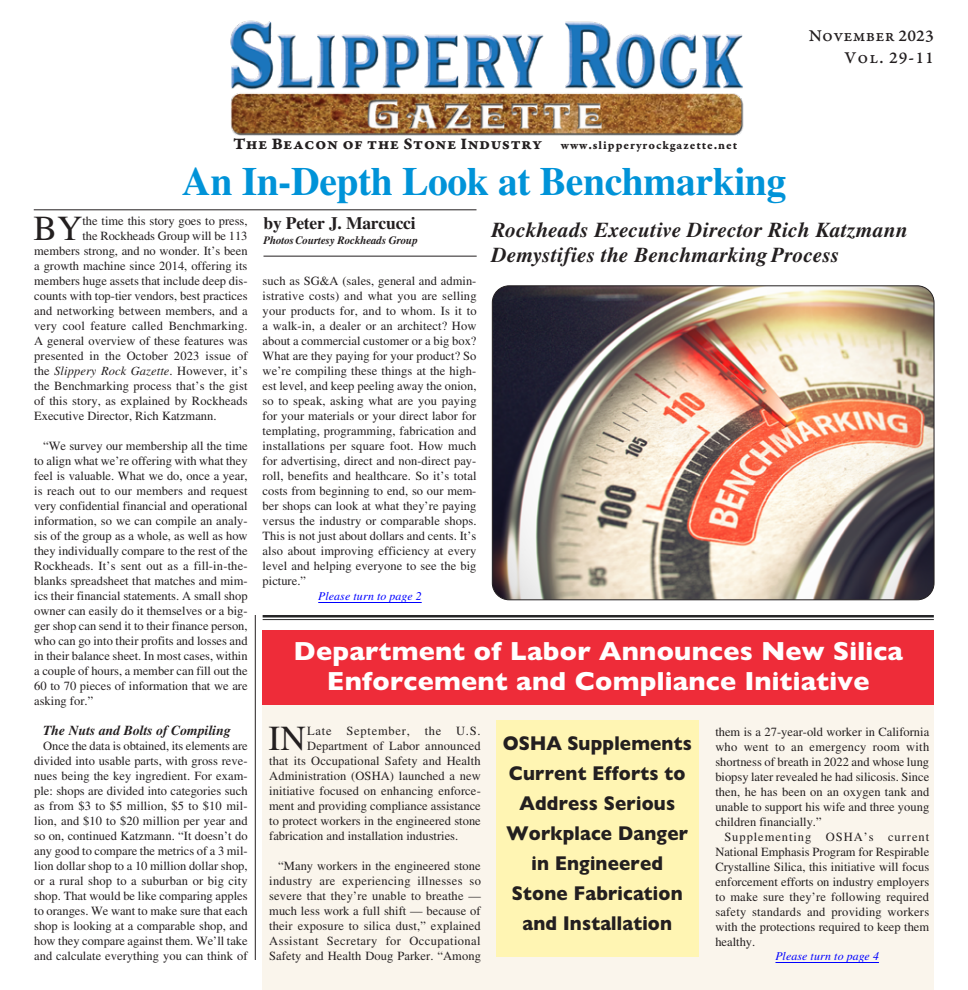
<style>
.page{position:relative;width:968px;height:990px;background:#fff}
.page>*{position:absolute;margin:0;border:0;box-sizing:border-box;transform-origin:0 0}
.t1{font:700 40px "Times LT Std";letter-spacing:-.01em;color:#0093d8}
.Intro_2_line_2_letter_Drop_caps{font:35.12px "Times LT Std";color:#231f20}
.t2{font:800 26.25px/30px "Gill Sans Nova";letter-spacing:.01em;color:#fff;text-align:center}
.t3{font:italic 700 21.25px/25px "Times LT Std";letter-spacing:.01em;color:#231f20}
.t4{font:800 20px/30px "Gill Sans Nova";letter-spacing:.01em;color:#231f20;text-align:center;scale:.94 1}
._10_12_Italic_Body_copy_justified{font:17.5px "Garamond Premr Pro Med Capt";letter-spacing:.01em;color:#231f20}
.t5{font:700 17.5px "Times LT Std";color:#231f20}
._10_12_Italic_Body_copy_justified-2{font:17.12px "Garamond Premr Pro Bd Capt";letter-spacing:.02em;color:#231f20}
._10_12_Body_copy_justified{font:italic 700 13.75px "Times LT Std";color:#231f20}
._10_12_Body_copy_justified-2{font:12.5px/15px "Times LT Std";color:#231f20;text-align:justify}
.Intro_2_line_2_letter_Drop_caps-2{font:12.5px "Times LT Std";letter-spacing:.01em;color:#231f20}
.Intro_2_line_2_letter_Drop_caps-3{font:italic 12.5px "Times LT Std";letter-spacing:.01em;color:#231f20}
.Intro_2_line_2_letter_Drop_caps-4{font:12.5px "Times LT Std";letter-spacing:.065em;color:#231f20}
.Italic_copy_Pls_Turn_9_5_12_copy{font:italic 11.88px "Times LT Std";letter-spacing:.01em;color:#00f}
.t6{font:italic 700 11.25px "Times LT Std";letter-spacing:-.01em;color:#231f20}
.s1{font-size:12.25px}
.s2{font-style:normal}
</style>
<div class="page">
<div style="left:262px;top:698px;width:672px;height:292px;background:#faf5ec"></div>
<hr style="left:262px;top:615px;width:671px;height:3px;background:#252527">
<hr style="left:262px;top:619px;width:671px;height:1px;background:#252527">
<hr style="left:34px;top:210px;width:442px;height:1px;background:#231f20">
<hr style="left:263px;top:256px;width:213px;height:1px;background:#231f20">
<img style="left:492px;top:286px;width:442px;height:314px">
<div style="left:492px;top:286px;width:442px;height:314px;border:1px solid #231f20;border-radius:17px"></div>
<hr style="left:255px;top:615px;width:1px;height:345px;background:#231f20">
<hr style="left:318px;top:602px;width:103px;height:1px;background:#00f">
<img style="left:230px;top:20px;width:514px;height:116px">
<div style="left:262px;top:630px;width:672px;height:75px;background:#ee2c39"></div>
<div style="left:496px;top:720px;width:203px;height:236px;background:#fff5b3"></div>
<hr style="left:775px;top:962px;width:104px;height:1px;background:#00f">
<p class="_10_12_Italic_Body_copy_justified-2" style="left:233px;top:133px;width:505px">The Beacon of the Stone Industry <span class="s1">www.slipperyrockgazette.net</span></p>
<p class="_10_12_Italic_Body_copy_justified" style="left:808px;top:25px;width:126px">November 2023</p>
<p class="_10_12_Italic_Body_copy_justified" style="left:844px;top:47px;width:91px">Vol. 29-11</p>
<p class="t1" style="left:182px;top:157px;width:605px">An In-Depth Look at Benchmarking</p>
<p class="t3" style="left:491px;top:217px;width:418px">Rockheads Executive Director Rich Katzmann<br>Demystifies the BenchmarkingProcess</p>
<p class="Intro_2_line_2_letter_Drop_caps-2" style="left:82px;top:214px;width:167px">the time this story goes to press,</p>
<p class="Intro_2_line_2_letter_Drop_caps-2" style="left:82px;top:229px;width:166px">the Rockheads Group will be 113</p>
<p class="Intro_2_line_2_letter_Drop_caps-2" style="left:34px;top:244px;width:215px">members strong, and no wonder. It’s been</p>
<p class="Intro_2_line_2_letter_Drop_caps-2" style="left:34px;top:259px;width:215px">a growth machine since 2014, offering its</p>
<p class="Intro_2_line_2_letter_Drop_caps-2" style="left:34px;top:274px;width:215px">members huge assets that include deep dis-</p>
<p class="Intro_2_line_2_letter_Drop_caps-2" style="left:34px;top:289px;width:215px">counts with top-tier vendors, best practices</p>
<p class="Intro_2_line_2_letter_Drop_caps-2" style="left:34px;top:304px;width:215px">and networking between members, and a</p>
<p class="Intro_2_line_2_letter_Drop_caps-2" style="left:34px;top:319px;width:215px">very cool feature called Benchmarking.</p>
<p class="Intro_2_line_2_letter_Drop_caps-2" style="left:34px;top:334px;width:215px">A general overview of these features was</p>
<p class="Intro_2_line_2_letter_Drop_caps-2" style="left:34px;top:349px;width:215px">presented in the October 2023 issue of</p>
<p class="Intro_2_line_2_letter_Drop_caps-3" style="left:34px;top:364px;width:215px"><span class="s2">the</span> Slippery Rock Gazette<span class="s2">. However, it’s</span></p>
<p class="Intro_2_line_2_letter_Drop_caps-2" style="left:34px;top:379px;width:215px">the Benchmarking process that’s the gist</p>
<p class="Intro_2_line_2_letter_Drop_caps-2" style="left:34px;top:394px;width:215px">of this story, as explained by Rockheads</p>
<p class="Intro_2_line_2_letter_Drop_caps-2" style="left:34px;top:409px;width:184px">Executive Director, Rich Katzmann.</p>
<p class="_10_12_Body_copy_justified-2" style="left:34px;top:438px;width:215px;text-indent:9px">“We survey our membership all the time to align what we’re offering with what they feel is valuable. What we do, once a year, is reach out to our members and request very confidential financial and operational information, so we can compile an analy&shy;sis of the group as a whole, as well as how they individually compare to the rest of the Rockheads. It’s sent out as a fill-in-the&shy;blanks spreadsheet that matches and mim&shy;ics their financial statements. A small shop owner can easily do it themselves or a big&shy;ger shop can send it to their finance person, who can go into their profits and losses and in their balance sheet. In most cases, within a couple of hours, a member can fill out the 60 to 70 pieces of information that we are asking for.”</p>
<p class="_10_12_Body_copy_justified" style="left:43px;top:722px;width:189px">The Nuts and Bolts of Compiling</p>
<p class="_10_12_Body_copy_justified-2" style="left:34px;top:738px;width:215px;text-indent:9px">Once the data is obtained, its elements are divided into usable parts, with gross reve&shy;nues being the key ingredient. For exam&shy;ple: shops are divided into categories such as from $3 to $5 million, $5 to $10 mil&shy;lion, and $10 to $20 million per year and so on, continued Katzmann. “It doesn’t do any good to compare the metrics of a 3 mil&shy;lion dollar shop to a 10 million dollar shop, or a rural shop to a suburban or big city shop. That would be like comparing apples to oranges. We want to make sure that each shop is looking at a comparable shop, and how they compare against them. We’ll take and calculate everything you can think of</p>
<p class="Intro_2_line_2_letter_Drop_caps" style="left:34px;top:208px;width:50px">BY</p>
<p class="t5" style="left:263px;top:213px;width:154px">by Peter J. Marcucci</p>
<p class="t6" style="left:263px;top:234px;width:156px">PhotosCourtesy Rockheads Group</p>
<p class="_10_12_Body_copy_justified-2" style="left:262px;top:273px;width:215px">such as SG&amp;A (sales, general and admin&shy;istrative costs) and what you are selling your products for, and to whom. Is it to a walk-in, a dealer or an architect? How about a commercial customer or a big box?<br>What are they paying for your product? So we’re compiling these things at the high&shy;est level, and keep peeling away the onion, so to speak, asking what are you paying for your materials or your direct labor for templating, programming, fabrication and installations per square foot. How much for advertising, direct and non-direct pay&shy;roll, benefits and healthcare. So it’s total costs from beginning to end, so our mem&shy;ber shops can look at what they’re paying versus the industry or comparable shops.<br>This is not just about dollars and cents. It’s also about improving efficiency at every level and helping everyone to see the big picture.”</p>
<p class="Italic_copy_Pls_Turn_9_5_12_copy" style="left:318px;top:590px;width:105px">Please turn to page 2</p>
<p class="t2" style="left:294px;top:636px;width:610px">Department of Labor Announces New Silica<br>Enforcement and Compliance Initiative</p>
<p class="Intro_2_line_2_letter_Drop_caps" style="left:268px;top:718px;width:39px">IN</p>
<p class="Intro_2_line_2_letter_Drop_caps-4" style="left:307px;top:724px;width:175px">Late September, the U.S.</p>
<p class="_10_12_Body_copy_justified-2" style="left:715px;top:724px;width:215px">them is a 27-year-old worker in California who went to an emergency room with shortness of breath in 2022 and whose lung biopsy later revealed he had silicosis. Since then, he has been on an oxygen tank and unable to support his wife and three young children financially.”</p>
<p class="_10_12_Body_copy_justified-2" style="left:715px;top:829px;width:215px;text-indent:9px">Supplementing OSHA’s current National Emphasis Program for Respirable Crystalline Silica, this initiative will focus enforcement efforts on industry employers to make sure they’re following required safety standards and providing workers with the protections required to keep them healthy.</p>
<p class="t4" style="left:502px;top:728px;width:203px">OSHA Supplements<br>Current Efforts to<br>Address Serious<br>Workplace Danger in Engineered<br>Stone Fabrication and Installation</p>
<p class="Intro_2_line_2_letter_Drop_caps-2" style="left:307px;top:739px;width:175px">Department of Labor announced</p>
<p class="Intro_2_line_2_letter_Drop_caps-2" style="left:269px;top:754px;width:213px">that its Occupational Safety and Health</p>
<p class="Intro_2_line_2_letter_Drop_caps-2" style="left:269px;top:769px;width:213px">Administration (OSHA) launched a new</p>
<p class="Intro_2_line_2_letter_Drop_caps-2" style="left:269px;top:784px;width:213px">initiative focused on enhancing enforce-</p>
<p class="Intro_2_line_2_letter_Drop_caps-2" style="left:269px;top:799px;width:213px">ment and providing compliance assistance</p>
<p class="Intro_2_line_2_letter_Drop_caps-2" style="left:269px;top:814px;width:213px">to protect workers in the engineered stone</p>
<p class="Intro_2_line_2_letter_Drop_caps-2" style="left:269px;top:829px;width:190px">fabrication and installation industries.</p>
<p class="_10_12_Body_copy_justified-2" style="left:269px;top:858px;width:213px;text-indent:9px">“Many workers in the engineered stone industry are experiencing illnesses so severe that they’re unable to breathe — much less work a full shift — because of their exposure to silica dust,” explained Assistant Secretary for Occupational Safety and Health Doug Parker. “Among</p>
<p class="Italic_copy_Pls_Turn_9_5_12_copy" style="left:775px;top:950px;width:105px">Please turn to page 4</p>
</div>
